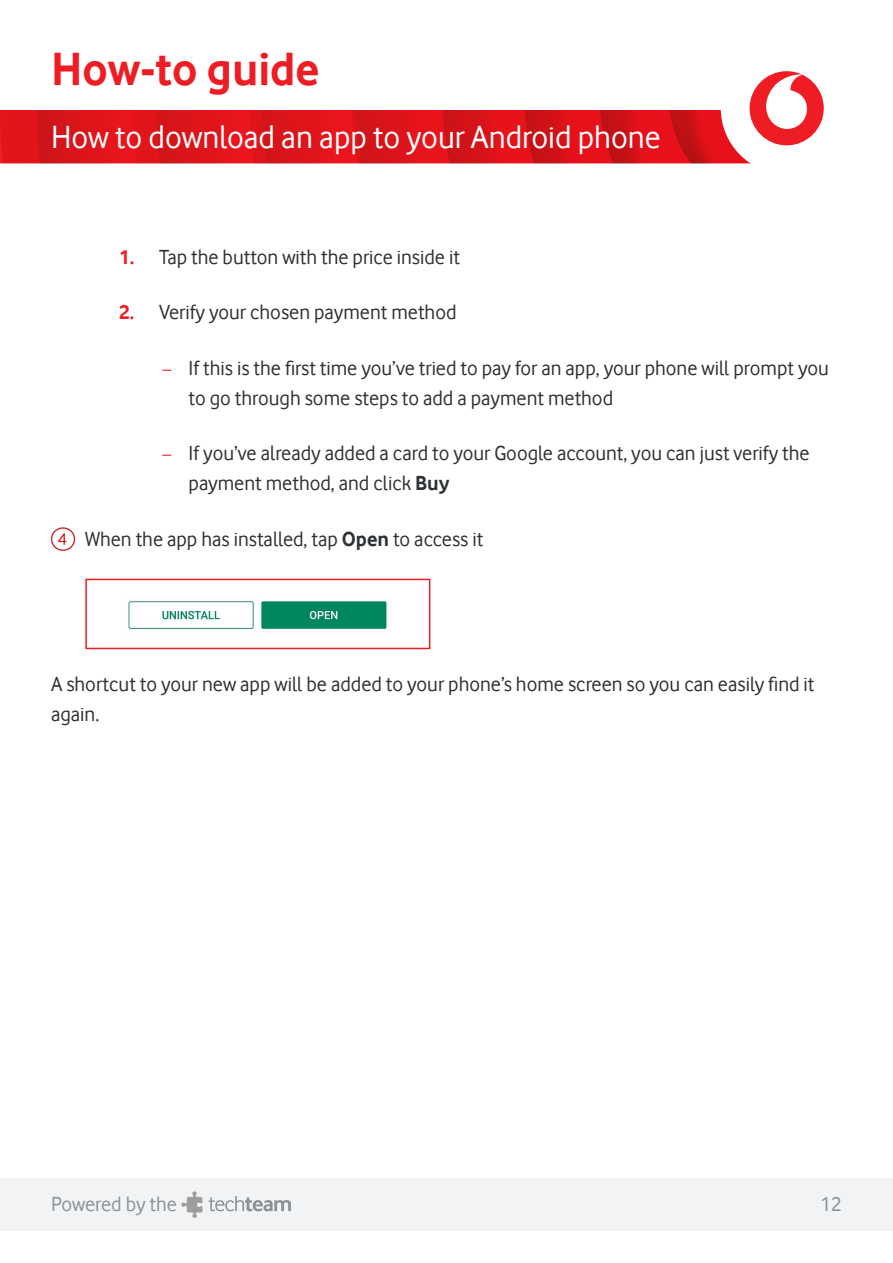
<style>
.page{position:relative;width:893px;height:1263px;background:#fff}
.page>*{position:absolute;margin:0;border:0;box-sizing:border-box;transform-origin:0 0}
.t1{font:700 48px "Vodafone Rg";color:#ee1d23}
.t2{font:33px "Vodafone Rg";color:#fff}
.t3{font:21px/30px "Vodafone Rg";color:#2d3134}
.t4{font:21px "Vodafone Rg";color:#8c9296}
.s1{font-weight:700;color:#ee1d23}
.s2{font-family:"Minion Pro";color:#ee2123}
.s3{font-weight:700}
</style>
<div class="page">
<div style="left:0;top:1178px;width:893px;height:52px;background:#f2f3f4"></div>
<img style="left:181px;top:1191px;width:22px;height:27px">
<svg style="left:208px;top:1196px;width:83px;height:15px"></svg>
<svg style="left:0;top:111px;width:731px;height:52px;background:#dc131a"></svg>
<img style="left:51px;top:527px;width:24px;height:24px">
<div style="left:721px;top:42px;width:132px;height:132px;background:#fff;border-radius:50%"></div>
<div style="left:750px;top:71px;width:74px;height:74px;background:#ee1d23;border-radius:50%"></div>
<svg style="left:766px;top:74px;width:41px;height:55px"></svg>
<div style="left:85px;top:579px;width:345px;height:70px;border:2px solid #ee1d23"></div>
<img style="left:128px;top:599px;width:260px;height:33px">
<p class="t1" style="left:51px;top:42px;width:270px">How-to guide</p>
<p class="t2" style="left:51px;top:118px;width:611px">How to download an app to your Android phone</p>
<p class="t3" style="left:119px;top:241px;width:342px"><span class="s1">1.</span> Tap the button with the price inside it</p>
<p class="t3" style="left:119px;top:297px;width:339px"><span class="s1">2.</span> Verify your chosen payment method</p>
<p class="t3" style="left:189px;top:352px;width:642px;text-indent:-27px"><span class="s2">–</span> If this is the first time you’ve tried to pay for an app, your phone will prompt you to go through some steps to add a payment method</p>
<p class="t3" style="left:189px;top:438px;width:623px;text-indent:-27px"><span class="s2">–</span> If you’ve already added a card to your Google account, you can just verify the payment method, and click <span class="s3">Buy</span></p>
<p class="t3" style="left:85px;top:523px;width:400px">When the app has installed, tap <span class="s3">Open</span> to access it</p>
<p class="t3" style="left:51px;top:669px;width:765px">A shortcut to your new app will be added to your phone’s home screen so you can easily find it again.</p>
<p class="t4" style="left:51px;top:1192px;width:127px">Powered by the</p>
<p class="t4" style="left:820px;top:1192px;width:23px">12</p>
</div>
